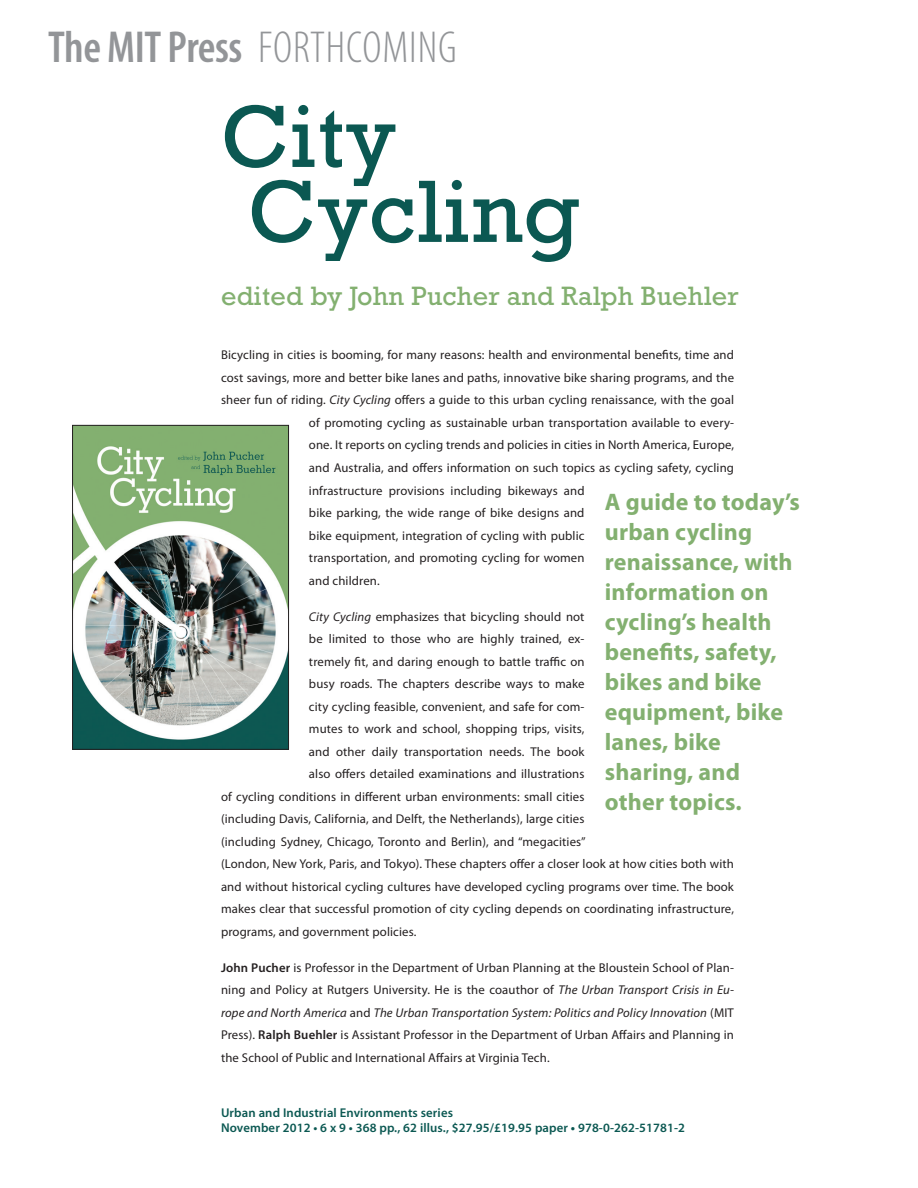
<style>
.page{position:relative;width:918px;height:1188px;background:#fff}
.page>*{position:absolute;margin:0;border:0;box-sizing:border-box;transform-origin:0 0}
.t1{font:90px/75px "Rockwell Std";letter-spacing:.01em;color:#0b5852}
.t2{font:600 condensed 45px "Myriad Pro";letter-spacing:-.01em;color:#939598}
.t3{font:27px "Rockwell Std";letter-spacing:.01em;color:#83b070}
.t4{font:700 24px/30px "Myriad Pro";letter-spacing:.01em;color:#83b070}
.t5{font:12.75px/22.5px "Myriad Pro";letter-spacing:.01em;color:#231f20;text-align:justify}
.t6{font:600 12.75px/15px "Myriad Pro";letter-spacing:.01em;color:#0b5852}
.s1{font-weight:300}
.s2{font-style:italic}
.s3{font-weight:600}
.s4{font-weight:700}
</style>
<div class="page">
<img style="left:74px;top:427px;width:213px;height:321px">
<div style="left:72px;top:425px;width:217px;height:325px;border:1px solid #231f20"></div>
<h2 class="t2" style="left:48px;top:22px;width:410px">The MIT Press <span class="s1">FORTHCOMING</span></h2>
<h1 class="t1" style="left:248px;top:98px;width:333px;text-indent:-27px">City<br>Cycling</h1>
<h3 class="t3" style="left:221px;top:280px;width:519px">edited by John Pucher and Ralph Buehler</h3>
<p class="t5" style="left:221px;top:344px;width:515px">Bicycling in cities is booming, for many reasons: health and environmental benefits, time and</p>
<p class="t5" style="left:221px;top:367px;width:515px">cost savings, more and better bike lanes and paths, innovative bike sharing programs, and the</p>
<p class="t5" style="left:221px;top:389px;width:515px">sheer fun of riding. <span class="s2">City Cycling</span> offers a guide to this urban cycling renaissance, with the goal</p>
<p class="t5" style="left:309px;top:412px;width:427px">of promoting cycling as sustainable urban transportation available to every-</p>
<p class="t5" style="left:309px;top:434px;width:427px">one. It reports on cycling trends and policies in cities in North America, Europe,</p>
<p class="t5" style="left:309px;top:457px;width:427px">and Australia, and offers information on such topics as cycling safety, cycling</p>
<p class="t5" style="left:309px;top:479px;width:277px">infrastructure provisions including bikeways and</p>
<p class="t5" style="left:309px;top:502px;width:277px">bike parking, the wide range of bike designs and</p>
<p class="t5" style="left:309px;top:524px;width:277px">bike equipment, integration of cycling with public</p>
<p class="t5" style="left:309px;top:547px;width:277px">transportation, and promoting cycling for women</p>
<p class="t5" style="left:309px;top:569px;width:72px">and children.</p>
<p class="t5" style="left:309px;top:605px;width:277px"><span class="s2">City Cycling</span> emphasizes that bicycling should not</p>
<p class="t5" style="left:309px;top:628px;width:277px">be limited to those who are highly trained, ex-</p>
<p class="t5" style="left:309px;top:650px;width:277px">tremely fit, and daring enough to battle traffic on</p>
<p class="t5" style="left:309px;top:673px;width:277px">busy roads. The chapters describe ways to make</p>
<p class="t5" style="left:309px;top:695px;width:277px">city cycling feasible, convenient, and safe for com-</p>
<p class="t5" style="left:309px;top:718px;width:277px">mutes to work and school, shopping trips, visits,</p>
<p class="t5" style="left:309px;top:740px;width:277px">and other daily transportation needs. The book</p>
<p class="t5" style="left:309px;top:763px;width:277px">also offers detailed examinations and illustrations</p>
<p class="t5" style="left:221px;top:785px;width:365px">of cycling conditions in different urban environments: small cities</p>
<p class="t5" style="left:221px;top:808px;width:365px">(including Davis, California, and Delft, the Netherlands), large cities</p>
<p class="t5" style="left:221px;top:830px;width:366px">(including Sydney, Chicago, Toronto and Berlin), and “megacities”</p>
<p class="t5" style="left:221px;top:853px;width:514px">(London, New York, Paris, and Tokyo). These chapters offer a closer look at how cities both with</p>
<p class="t5" style="left:221px;top:875px;width:514px">and without historical cycling cultures have developed cycling programs over time. The book</p>
<p class="t5" style="left:221px;top:898px;width:514px">makes clear that successful promotion of city cycling depends on coordinating infrastructure,</p>
<p class="t5" style="left:221px;top:920px;width:197px">programs, and government policies.</p>
<p class="t5" style="left:221px;top:956px;width:515px"><span class="s3">John Pucher</span> is Professor in the Department of Urban Planning at the Bloustein School of Plan&shy;ning and Policy at Rutgers University. He is the coauthor of <span class="s2">The Urban Transport Crisis in Eu&shy;rope and North America</span> and <span class="s2">The Urban Transportation System: Politics and Policy Innovation</span> (MIT Press). <span class="s3">Ralph Buehler</span> is Assistant Professor in the Department of Urban Affairs and Planning in the School of Public and International Affairs at Virginia Tech.</p>
<h3 class="t4" style="left:605px;top:487px;width:197px">A guide to today’s urban cycling renaissance, with information on cycling’s health benefits, safety, bikes and bike equipment, bike lanes, bike sharing, and other topics.</h3>
<p class="t6" style="left:221px;top:1106px;width:466px">Urban and Industrial Environments series<br>November 2012 • 6 x 9 • 368 pp., 62 illus., $27.95/£19.95 paper <span class="s4">•</span> 978-0-262-51781-2</p>
</div>
